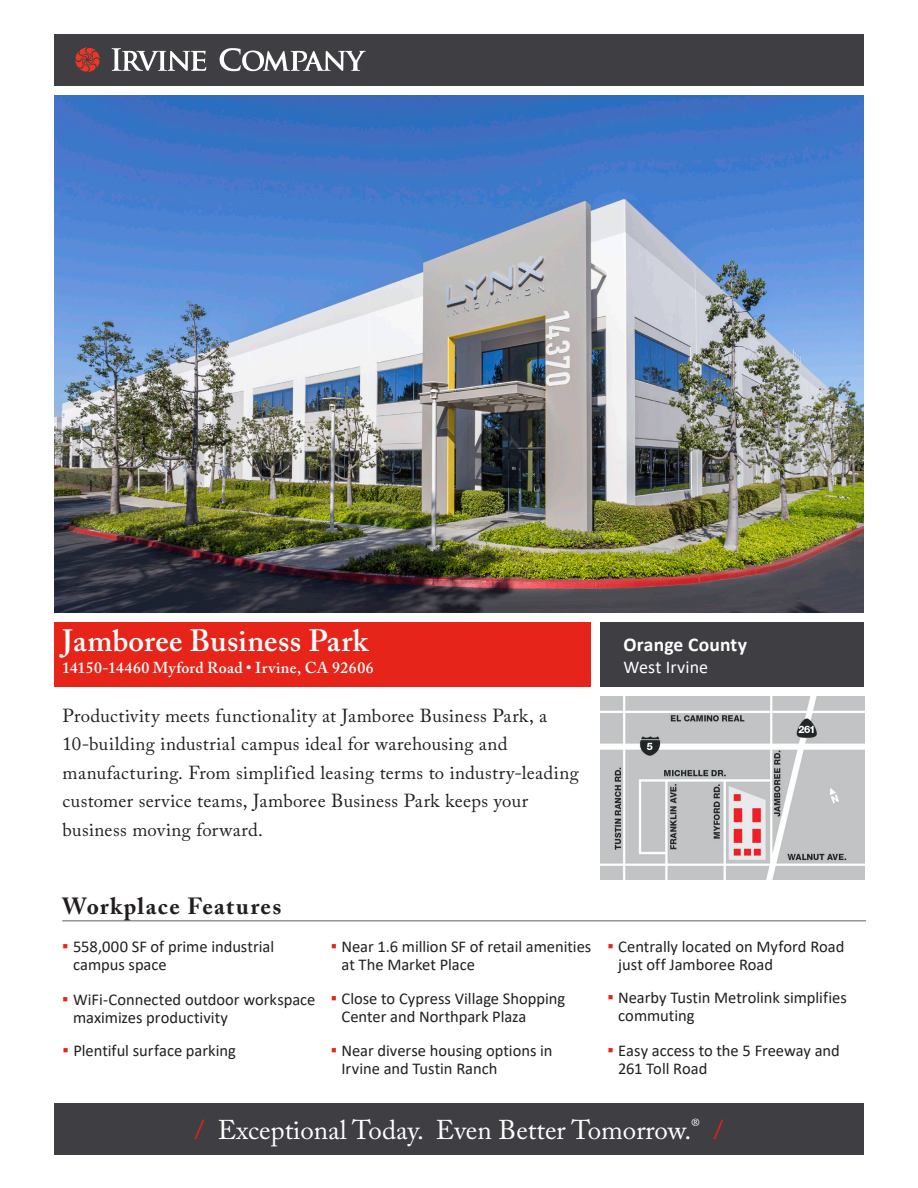
<style>
.page{position:relative;width:918px;height:1188px;background:#fff}
.page>*{position:absolute;margin:0;border:0;box-sizing:border-box;transform-origin:0 0}
.Property_Name{font:600 30.75px "Adobe Caslon Pro";letter-spacing:.005em;color:#fff}
.t1{font:27px "Adobe Caslon Pro";color:#fff}
.Features_Heading{font:700 23.25px "Adobe Caslon Pro";letter-spacing:.06em;color:#231f20}
.Property_Name-2{font:700 19.5px "Calibri";letter-spacing:.01em;color:#fff}
.Intro_Body_Copy{font:18.75px/28.5px "Adobe Caslon Pro";letter-spacing:.02em;color:#231f20}
.Property_Name-3{font:18px "Calibri";letter-spacing:.005em;color:#fff}
.t2{font:16.5px/18px "Calibri";color:#231f20}
.Property_Name-4{font:600 15.75px "Adobe Caslon Pro";letter-spacing:.02em;color:#fff}
.s1{font-size:18.15px;color:#e72419}
.s2{color:#e72419}
</style>
<div class="page">
<div style="left:54px;top:622px;width:537px;height:65px;background:#e72419"></div>
<div style="left:54px;top:1103px;width:810px;height:51px;background:#3f3e43"></div>
<div style="left:601px;top:622px;width:263px;height:65px;background:#3f3e43"></div>
<div style="left:54px;top:34px;width:810px;height:51px;background:#3f3e43"></div>
<svg style="left:219px;top:48px;width:147px;height:23px"></svg>
<svg style="left:112px;top:48px;width:94px;height:23px"></svg>
<svg style="left:75px;top:47px;width:25px;height:25px"></svg>
<img style="left:54px;top:96px;width:810px;height:516px">
<hr style="left:62px;top:920px;width:804px;height:1px;background:#767070">
<img style="left:600px;top:697px;width:264px;height:182px">
<p class="Property_Name" style="left:62px;top:623px;width:307px">Jamboree Business Park</p>
<p class="Property_Name-4" style="left:62px;top:659px;width:313px">14150-14460 Myford Road • Irvine, CA 92606</p>
<p class="Intro_Body_Copy" style="left:63px;top:701px;width:486px">Productivity meets functionality at Jamboree Business Park, a</p>
<p class="Intro_Body_Copy" style="left:63px;top:730px;width:518px">10-building industrial campus ideal for warehousing and manufacturing. From simplified leasing terms to industry-leading customer service teams, Jamboree Business Park keeps your business moving forward.</p>
<p class="Features_Heading" style="left:62px;top:892px;width:221px">Workplace Features</p>
<p class="Property_Name-2" style="left:623px;top:631px;width:125px">Orange County</p>
<p class="Property_Name-3" style="left:623px;top:654px;width:86px">West Irvine</p>
<p class="t2" style="left:73px;top:937px;width:203px;text-indent:-11px"><span class="s1">▪</span> 558,000 SF of prime industrial campus space</p>
<p class="t2" style="left:342px;top:937px;width:251px;text-indent:-11px"><span class="s1">▪</span> Near 1.6 million SF of retail amenities at The Market Place</p>
<p class="t2" style="left:618px;top:937px;width:228px;text-indent:-11px"><span class="s1">▪</span> Centrally located on Myford Road just off Jamboree Road</p>
<p class="t2" style="left:73px;top:991px;width:244px;text-indent:-11px"><span class="s1">▪</span> WiFi-Connected outdoor workspace maximizes productivity</p>
<p class="t2" style="left:342px;top:989px;width:225px;text-indent:-11px"><span class="s1">▪</span> Close to Cypress Village Shopping<br>Center and Northpark Plaza</p>
<p class="t2" style="left:618px;top:988px;width:230px;text-indent:-11px"><span class="s1">▪</span> Nearby Tustin Metrolink simplifies commuting</p>
<p class="t2" style="left:63px;top:1041px;width:175px"><span class="s1">▪</span> Plentiful surface parking</p>
<p class="t2" style="left:342px;top:1041px;width:213px;text-indent:-11px"><span class="s1">▪</span> Near diverse housing options in<br>Irvine and Tustin Ranch</p>
<p class="t2" style="left:618px;top:1041px;width:223px;text-indent:-11px"><span class="s1">▪</span> Easy access to the 5 Freeway and<br>261 Toll Road</p>
<p class="t1" style="left:195px;top:1113px;width:530px"><span class="s2">/</span> Exceptional Today. Even Better Tomorrow.<sup>®</sup> <span class="s2">/</span></p>
</div>
